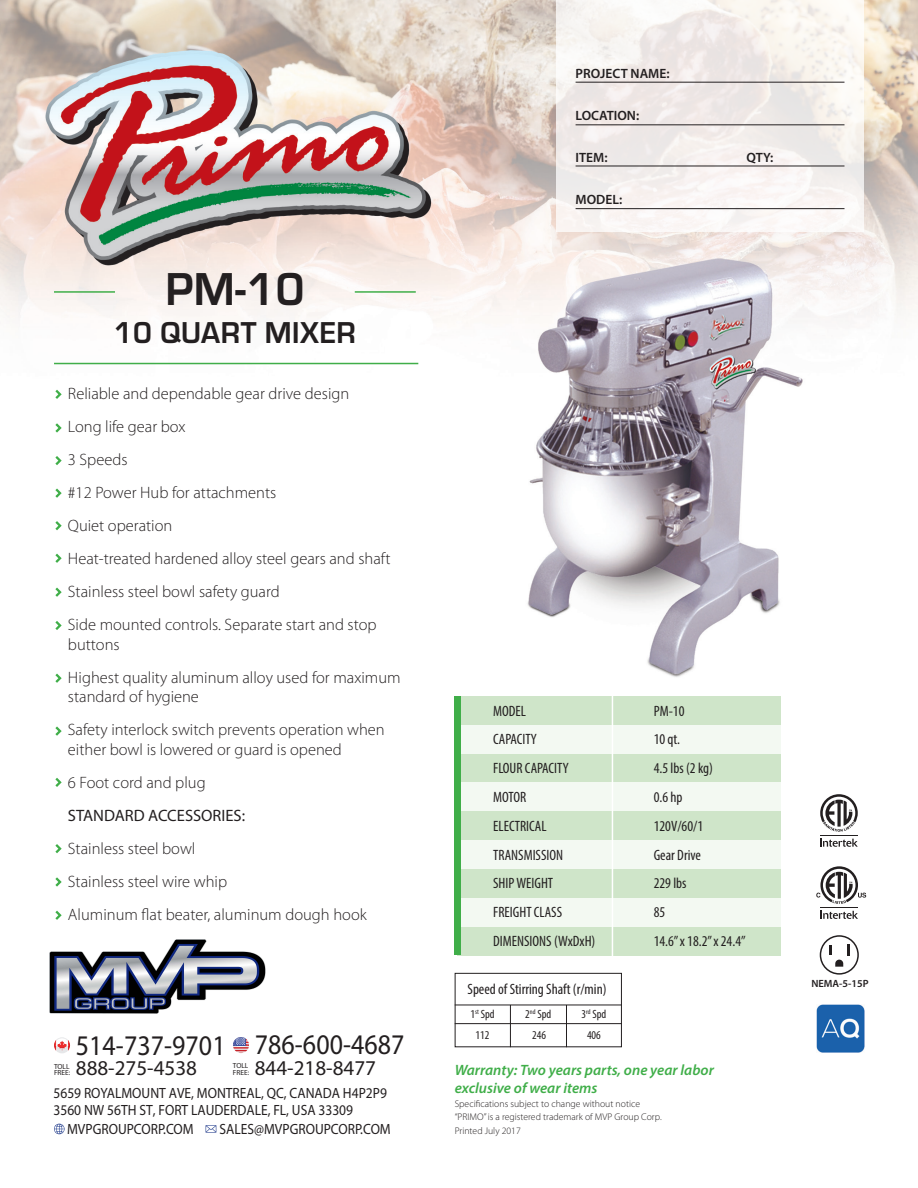
<style>
.page{position:relative;width:918px;height:1188px;background:#fff}
.page>*{position:absolute;margin:0;border:0;box-sizing:border-box;transform-origin:0 0}
.t1{font:700 47.85px "Eurostile";color:#231f20;scale:.95 1}
.t2{font:700 31.35px "Eurostile";letter-spacing:.015em;color:#231f20;scale:.95 1}
.t3{font:28.5px "Myriad Pro";letter-spacing:.005em;color:#231f20;scale:.91 1}
.t4{font:21.15px "Myriad Pro";color:#231f20}
.t5{font:300 16.5px/19.5px "Myriad Pro";color:#231f20}
.t6{font:16.5px "Myriad Pro";color:#231f20}
.t7{font:condensed 15px "Myriad Pro";color:#231f20}
.t8{font:italic 600 15px/18px "Myriad Pro";color:#40ae49}
.t9{font:14.85px/16.8px "Myriad Pro";color:#231f20;scale:.91 1}
.t10{font:600 13.5px "Myriad Pro";color:#231f20}
.t11{font:condensed 12px "Myriad Pro";color:#231f20}
.t12{font:600 10.5px "Myriad Pro";color:#231f20}
.t13{font:300 9.75px/13.5px "Myriad Pro";color:#231f20}
.t14{font:7.35px/6.4px "Myriad Pro";color:#231f20}
</style>
<div class="page">
<img style="left:0;top:0;width:918px;height:1135px">
<div style="left:556px;top:0;width:308px;height:232px;background:linear-gradient(to right,#f2edec,#f6f2ef)"></div>
<hr style="left:54px;top:291px;width:61px;height:2px;background:#40ae49">
<hr style="left:355px;top:291px;width:61px;height:2px;background:#40ae49">
<hr style="left:576px;top:82px;width:268px;height:1px;background:#231f20">
<hr style="left:576px;top:124px;width:268px;height:1px;background:#231f20">
<hr style="left:576px;top:166px;width:268px;height:1px;background:#231f20">
<hr style="left:576px;top:208px;width:268px;height:1px;background:#231f20">
<hr style="left:54px;top:363px;width:364px;height:1px;background:#40ae49">
<svg style="left:55px;top:390px;width:7px;height:9px"></svg>
<svg style="left:55px;top:423px;width:7px;height:10px"></svg>
<svg style="left:55px;top:456px;width:7px;height:9px"></svg>
<svg style="left:55px;top:489px;width:7px;height:9px"></svg>
<svg style="left:55px;top:554px;width:7px;height:9px"></svg>
<svg style="left:55px;top:521px;width:7px;height:9px"></svg>
<svg style="left:55px;top:674px;width:7px;height:9px"></svg>
<svg style="left:55px;top:877px;width:7px;height:10px"></svg>
<svg style="left:55px;top:844px;width:7px;height:9px"></svg>
<svg style="left:55px;top:726px;width:7px;height:10px"></svg>
<svg style="left:55px;top:778px;width:7px;height:9px"></svg>
<svg style="left:55px;top:911px;width:7px;height:9px"></svg>
<svg style="left:55px;top:621px;width:7px;height:9px"></svg>
<svg style="left:55px;top:588px;width:7px;height:9px"></svg>
<div style="left:457px;top:696px;width:324px;height:28px;background:#cfe5c9"></div>
<div style="left:457px;top:812px;width:324px;height:28px;background:#cfe5c9"></div>
<div style="left:457px;top:754px;width:324px;height:28px;background:#cfe5c9"></div>
<div style="left:457px;top:870px;width:324px;height:28px;background:#cfe5c9"></div>
<div style="left:457px;top:927px;width:324px;height:28px;background:#cfe5c9"></div>
<div style="left:457px;top:725px;width:324px;height:28px;background:#f3f9f2"></div>
<div style="left:457px;top:841px;width:324px;height:28px;background:#f3f9f2"></div>
<div style="left:457px;top:783px;width:324px;height:28px;background:#f3f9f2"></div>
<div style="left:457px;top:898px;width:324px;height:28px;background:#f3f9f2"></div>
<div style="left:455px;top:697px;width:6px;height:258px;background:#40ae49"></div>
<hr style="left:612px;top:691px;width:1px;height:266px;background:#fff">
<svg style="left:820px;top:839px;width:38px;height:8px"></svg>
<hr style="left:820px;top:835px;width:38px;height:1px;background:#231f20">
<svg style="left:820px;top:794px;width:38px;height:38px"></svg>
<svg style="left:820px;top:911px;width:38px;height:8px"></svg>
<hr style="left:820px;top:907px;width:38px;height:1px;background:#231f20">
<svg style="left:816px;top:866px;width:50px;height:38px"></svg>
<img style="left:817px;top:1004px;width:47px;height:48px">
<svg style="left:829px;top:945px;width:21px;height:22px"></svg>
<div style="left:820px;top:935px;width:39px;height:40px;border:2px solid #231f20;border-radius:50%"></div>
<div style="left:455px;top:973px;width:166px;height:74px;background:#fff"></div>
<div style="left:455px;top:973px;width:167px;height:74px;border:1px solid #231f20"></div>
<hr style="left:455px;top:1023px;width:167px;height:1px;background:#231f20">
<hr style="left:455px;top:1005px;width:167px;height:1px;background:#231f20">
<hr style="left:566px;top:1005px;width:1px;height:42px;background:#231f20">
<hr style="left:510px;top:1005px;width:1px;height:42px;background:#231f20">
<svg style="left:54px;top:1037px;width:16px;height:16px"></svg>
<svg style="left:233px;top:1037px;width:16px;height:17px"></svg>
<svg style="left:54px;top:1124px;width:11px;height:10px"></svg>
<svg style="left:206px;top:1125px;width:10px;height:8px"></svg>
<img style="left:49px;top:940px;width:216px;height:73px">
<p class="t1" style="left:165px;top:255px;width:148px">PM-10</p>
<p class="t2" style="left:114px;top:311px;width:256px">10 QUART MIXER</p>
<p class="t5" style="left:68px;top:384px;width:283px">Reliable and dependable gear drive design</p>
<p class="t5" style="left:68px;top:417px;width:119px">Long life gear box</p>
<p class="t5" style="left:68px;top:450px;width:61px">3 Speeds</p>
<p class="t5" style="left:68px;top:483px;width:210px">#12 Power Hub for attachments</p>
<p class="t5" style="left:68px;top:516px;width:106px">Quiet operation</p>
<p class="t5" style="left:68px;top:549px;width:324px">Heat-treated hardened alloy steel gears and shaft</p>
<p class="t5" style="left:68px;top:582px;width:213px">Stainless steel bowl safety guard</p>
<p class="t5" style="left:68px;top:615px;width:310px">Side mounted controls. Separate start and stop buttons</p>
<p class="t5" style="left:68px;top:667px;width:334px">Highest quality aluminum alloy used for maximum standard of hygiene</p>
<p class="t5" style="left:68px;top:720px;width:318px">Safety interlock switch prevents operation when either bowl is lowered or guard is opened</p>
<p class="t5" style="left:68px;top:772px;width:139px">6 Foot cord and plug</p>
<p class="t6" style="left:68px;top:805px;width:179px">STANDARD ACCESSORIES:</p>
<p class="t5" style="left:68px;top:838px;width:129px">Stainless steel bowl</p>
<p class="t5" style="left:68px;top:871px;width:161px">Stainless steel wire whip</p>
<p class="t5" style="left:68px;top:904px;width:300px">Aluminum flat beater, aluminum dough hook</p>
<h3 class="t3" style="left:76px;top:1027px;width:166px">514-737-9701</h3>
<p class="t4" style="left:76px;top:1055px;width:123px">888-275-4538</p>
<p class="t14" style="left:54px;top:1063px;width:18px">TOLL<br>FREE:</p>
<h3 class="t3" style="left:255px;top:1027px;width:166px">786-600-4687</h3>
<p class="t4" style="left:255px;top:1055px;width:123px">844-218-8477</p>
<p class="t14" style="left:233px;top:1063px;width:18px">TOLL<br>FREE:</p>
<p class="t9" style="left:54px;top:1084px;width:368px">5659 ROYALMOUNT AVE, MONTREAL, QC, CANADA H4P2P9<br>3560 NW 56TH ST, FORT LAUDERDALE, FL, USA 33309</p>
<p class="t9" style="left:67px;top:1120px;width:141px">MVPGROUPCORP.COM</p>
<p class="t9" style="left:220px;top:1120px;width:190px">SALES@MVPGROUPCORP.COM</p>
<p class="t10" style="left:576px;top:65px;width:96px">PROJECT NAME:</p>
<p class="t10" style="left:576px;top:107px;width:65px">LOCATION:</p>
<p class="t10" style="left:576px;top:149px;width:33px">ITEM:</p>
<p class="t10" style="left:747px;top:149px;width:28px">QTY:</p>
<p class="t10" style="left:576px;top:191px;width:48px">MODEL:</p>
<p class="t7" style="left:493px;top:702px;width:34px">MODEL</p>
<p class="t7" style="left:654px;top:702px;width:32px">PM-10</p>
<p class="t7" style="left:493px;top:730px;width:45px">CAPACITY</p>
<p class="t7" style="left:654px;top:730px;width:28px">10 qt.</p>
<p class="t7" style="left:493px;top:759px;width:77px">FLOUR CAPACITY</p>
<p class="t7" style="left:654px;top:759px;width:61px">4.5 lbs (2 kg)</p>
<p class="t7" style="left:493px;top:788px;width:34px">MOTOR</p>
<p class="t7" style="left:654px;top:788px;width:30px">0.6 hp</p>
<p class="t7" style="left:493px;top:817px;width:55px">ELECTRICAL</p>
<p class="t7" style="left:654px;top:817px;width:51px">120V/60/1</p>
<p class="t7" style="left:493px;top:846px;width:71px">TRANSMISSION</p>
<p class="t7" style="left:654px;top:846px;width:49px">Gear Drive</p>
<p class="t7" style="left:493px;top:874px;width:62px">SHIP WEIGHT</p>
<p class="t7" style="left:654px;top:874px;width:34px">229 lbs</p>
<p class="t7" style="left:493px;top:903px;width:70px">FREIGHT CLASS</p>
<p class="t7" style="left:654px;top:903px;width:13px">85</p>
<p class="t7" style="left:493px;top:932px;width:104px">DIMENSIONS (WxDxH)</p>
<p class="t7" style="left:654px;top:932px;width:93px">14.6” x 18.2” x 24.4”</p>
<p class="t7" style="left:468px;top:980px;width:141px">Speed of Stirring Shaft (r/min)</p>
<p class="t11" style="left:470px;top:1007px;width:26px">1<sup>st</sup> Spd</p>
<p class="t11" style="left:476px;top:1028px;width:15px">112</p>
<p class="t11" style="left:532px;top:1028px;width:15px">246</p>
<p class="t11" style="left:587px;top:1028px;width:15px">406</p>
<p class="t11" style="left:525px;top:1007px;width:28px">2<sup>nd</sup> Spd</p>
<p class="t11" style="left:582px;top:1007px;width:26px">3<sup>rd</sup> Spd</p>
<p class="t8" style="left:455px;top:1061px;width:261px">Warranty: Two years parts, one year labor exclusive of wear items</p>
<p class="t13" style="left:455px;top:1097px;width:187px">Specifications subject to change without notice</p>
<p class="t13" style="left:455px;top:1110px;width:209px">“PRIMO” is a registered trademark of MVP Group Corp.<br>Printed July 2017</p>
<p class="t12" style="left:811px;top:977px;width:59px">NEMA-5-15P</p>
</div>
